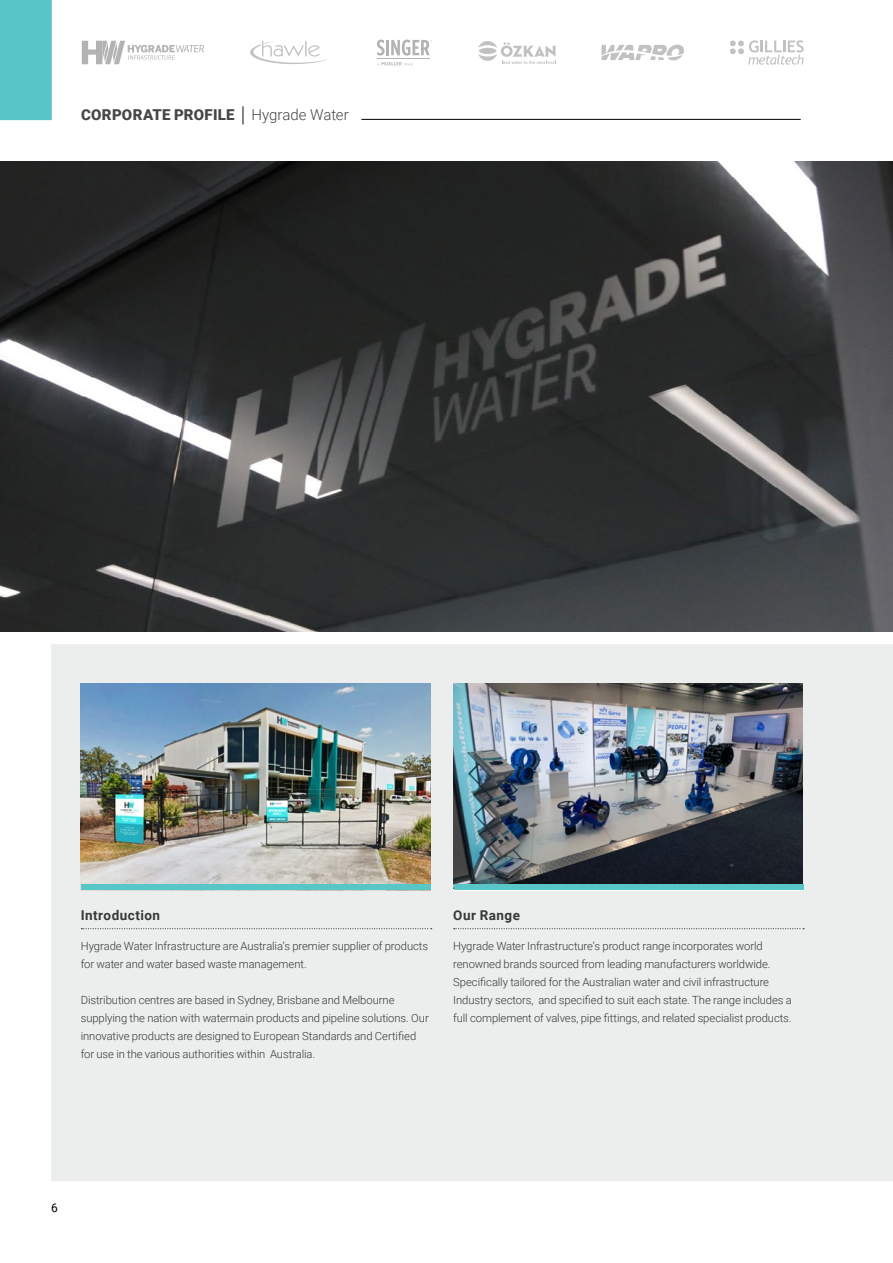
<style>
.page{position:relative;width:893px;height:1263px;background:#fff}
.page>*{position:absolute;margin:0;border:0;box-sizing:border-box;transform-origin:0 0}
.t1{font:900 15px "Roboto";letter-spacing:.02em;color:#464547}
.t2{font:700 13.5px "Roboto";letter-spacing:.035em;color:#373939}
.t3{font:12px "Roboto";color:#000}
.t4{font:300 11.25px/18px "Roboto";letter-spacing:-.01em;color:#353636}
.s1{font-family:"Garamond";font-weight:400}
.s2{font-weight:300}
</style>
<div class="page">
<div style="left:51px;top:644px;width:842px;height:537px;background:#eceded"></div>
<svg style="left:250px;top:41px;width:79px;height:23px"></svg>
<svg style="left:478px;top:41px;width:78px;height:23px"></svg>
<svg style="left:602px;top:45px;width:82px;height:15px"></svg>
<svg style="left:730px;top:40px;width:74px;height:25px"></svg>
<svg style="left:82px;top:41px;width:122px;height:23px"></svg>
<svg style="left:377px;top:40px;width:8px;height:16px"></svg>
<hr style="left:386px;top:40px;width:3px;height:15px;background:#000">
<svg style="left:378px;top:62px;width:35px;height:3px"></svg>
<hr style="left:377px;top:58px;width:53px;height:1px;background:#000">
<svg style="left:391px;top:40px;width:41px;height:16px"></svg>
<svg style="left:81px;top:928px;width:351px;height:1px"></svg>
<svg style="left:454px;top:928px;width:350px;height:1px"></svg>
<img style="left:81px;top:684px;width:349px;height:200px">
<img style="left:0;top:162px;width:893px;height:469px">
<img style="left:453px;top:684px;width:350px;height:204px">
<div style="left:81px;top:884px;width:349px;height:6px;background:#58c5c7"></div>
<div style="left:454px;top:884px;width:350px;height:6px;background:#58c5c7"></div>
<div style="left:0;top:0;width:52px;height:120px;background:#58c5c7"></div>
<hr style="left:361px;top:119px;width:440px;height:1px;background:#000">
<h1 class="t1" style="left:81px;top:104px;width:269px">CORPORATE PROFILE <span class="s1">│</span> <span class="s2">Hygrade Water</span></h1>
<p class="t2" style="left:81px;top:905px;width:81px">Introduction</p>
<p class="t4" style="left:81px;top:937px;width:349px">Hygrade Water Infrastructure are Australia’s premier supplier of products for water and water based waste management.</p>
<p class="t4" style="left:81px;top:991px;width:349px">Distribution centres are based in Sydney, Brisbane and Melbourne supplying the nation with watermain products and pipeline solutions. Our innovative products are designed to European Standards and Certified for use in the various authorities within Australia.</p>
<p class="t2" style="left:453px;top:905px;width:68px">Our Range</p>
<p class="t4" style="left:453px;top:937px;width:340px">Hygrade Water Infrastructure’s product range incorporates world renowned brands sourced from leading manufacturers worldwide.<br>Specifically tailored for the Australian water and civil infrastructure Industry sectors, and specified to suit each state. The range includes a full complement of valves, pipe fittings, and related specialist products.</p>
<p class="t3" style="left:51px;top:1199px;width:8px">6</p>
</div>
